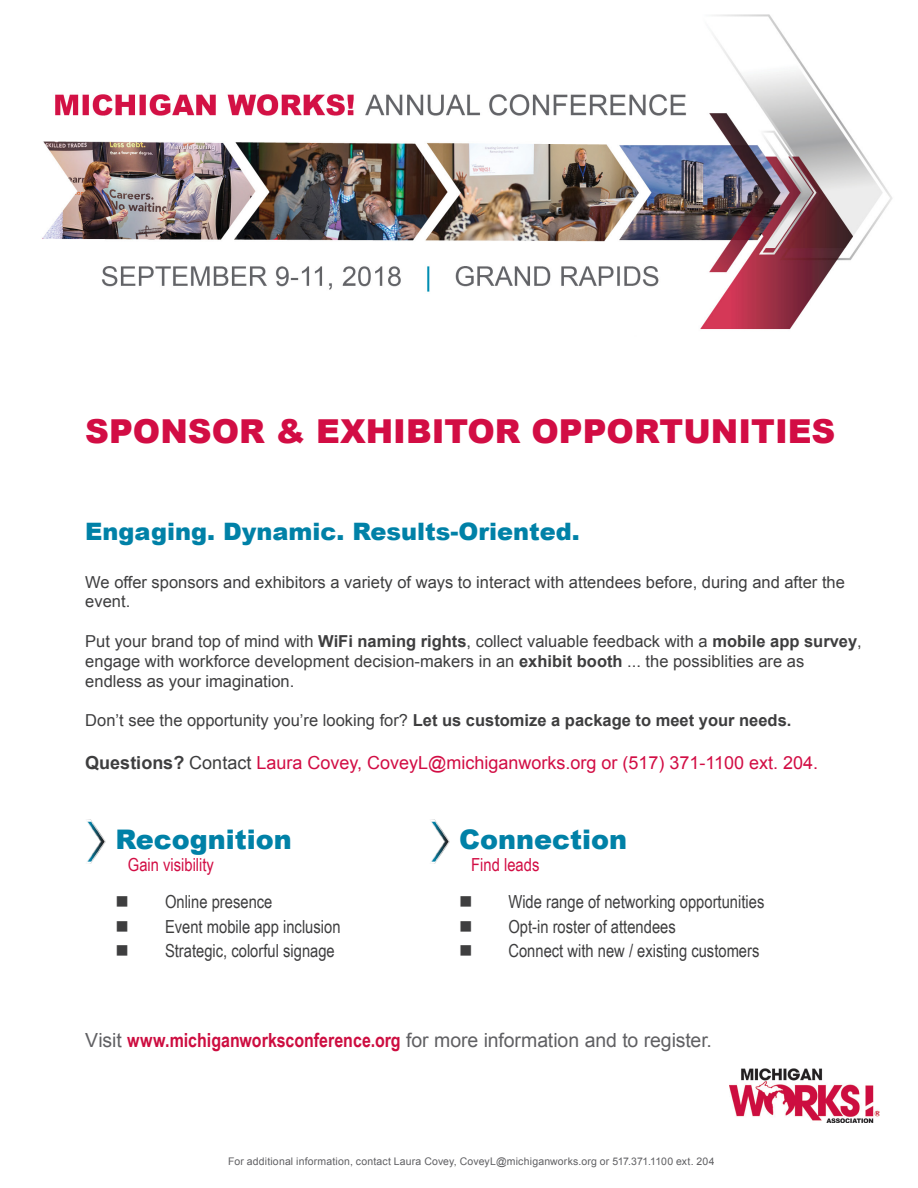
<style>
.page{position:relative;width:918px;height:1188px;background:#fff}
.page>*{position:absolute;margin:0;border:0;box-sizing:border-box;transform-origin:0 0}
.t1{font:900 33px "Arial";color:#d20d44}
.t2{font:900 27px "Arial";color:#0081a7}
.t3{font:900 24px "Arial";color:#0081a7}
.t4{font:19.5px "Arial";letter-spacing:-.005em;color:#606063}
.t5{font:18px "Arial Narrow";color:#3e3e3f}
.t6{font:18px "Arial";color:#d20d44}
.t7{font:18px "Arial Narrow";color:#d20d44}
.t8{font:16.5px/19.8px "Arial";color:#3e3e3f}
.t9{font:10.5px "Arial";letter-spacing:.015em;color:#606063}
.s1{font-weight:700}
.s2{font-weight:700;color:#3e3e3f}
.s3{color:#3e3e3f}
.s4{font-family:"Arial Narrow";font-weight:700;color:#cd0d40}
</style>
<div class="page">
<img style="left:730px;top:1068px;width:149px;height:54px">
<img style="left:42px;top:14px;width:851px;height:316px">
<img style="left:87px;top:819px;width:19px;height:44px">
<img style="left:431px;top:819px;width:19px;height:44px">
<h1 class="t1" style="left:85px;top:407px;width:752px">SPONSOR &amp; EXHIBITOR OPPORTUNITIES</h1>
<h3 class="t3" style="left:85px;top:514px;width:496px">Engaging. Dynamic. Results-Oriented.</h3>
<p class="t8" style="left:85px;top:572px;width:761px">We offer sponsors and exhibitors a variety of ways to interact with attendees before, during and after the event.</p>
<p class="t8" style="left:85px;top:632px;width:778px">Put your brand top of mind with <span class="s1">WiFi naming rights</span>, collect valuable feedback with a <span class="s1">mobile app survey</span>, engage with workforce development decision-makers in an <span class="s1">exhibit booth</span> ... the possiblities are as endless as your imagination.</p>
<p class="t8" style="left:85px;top:711px;width:708px">Don’t see the opportunity you’re looking for? <span class="s1">Let us customize a package to meet your needs.</span></p>
<p class="t6" style="left:85px;top:751px;width:734px"><span class="s2">Questions?</span> <span class="s3">Contact</span> Laura Covey, CoveyL@michiganworks.org or (517) 371-1100 ext. 204.</p>
<h2 class="t2" style="left:116px;top:820px;width:178px">Recognition</h2>
<p class="t7" style="left:128px;top:851px;width:88px">Gain visibility</p>
<p class="t5" style="left:116px;top:888px;width:158px">■ Online presence</p>
<p class="t5" style="left:116px;top:913px;width:227px">■ Event mobile app inclusion</p>
<p class="t5" style="left:116px;top:938px;width:221px">■ Strategic, colorful signage</p>
<h2 class="t2" style="left:459px;top:820px;width:170px">Connection</h2>
<p class="t7" style="left:471px;top:851px;width:70px">Find leads</p>
<p class="t5" style="left:459px;top:888px;width:307px">■ Wide range of networking opportunities</p>
<p class="t5" style="left:459px;top:913px;width:218px">■ Opt-in roster of attendees</p>
<p class="t5" style="left:459px;top:938px;width:302px">■ Connect with new / existing customers</p>
<p class="t4" style="left:85px;top:1027px;width:628px">Visit <span class="s4">www.michiganworksconference.org</span> for more information and to register.</p>
<p class="t9" style="left:228px;top:1155px;width:488px">For additional information, contact Laura Covey, CoveyL@michiganworks.org or 517.371.1100 ext. 204</p>
</div>
